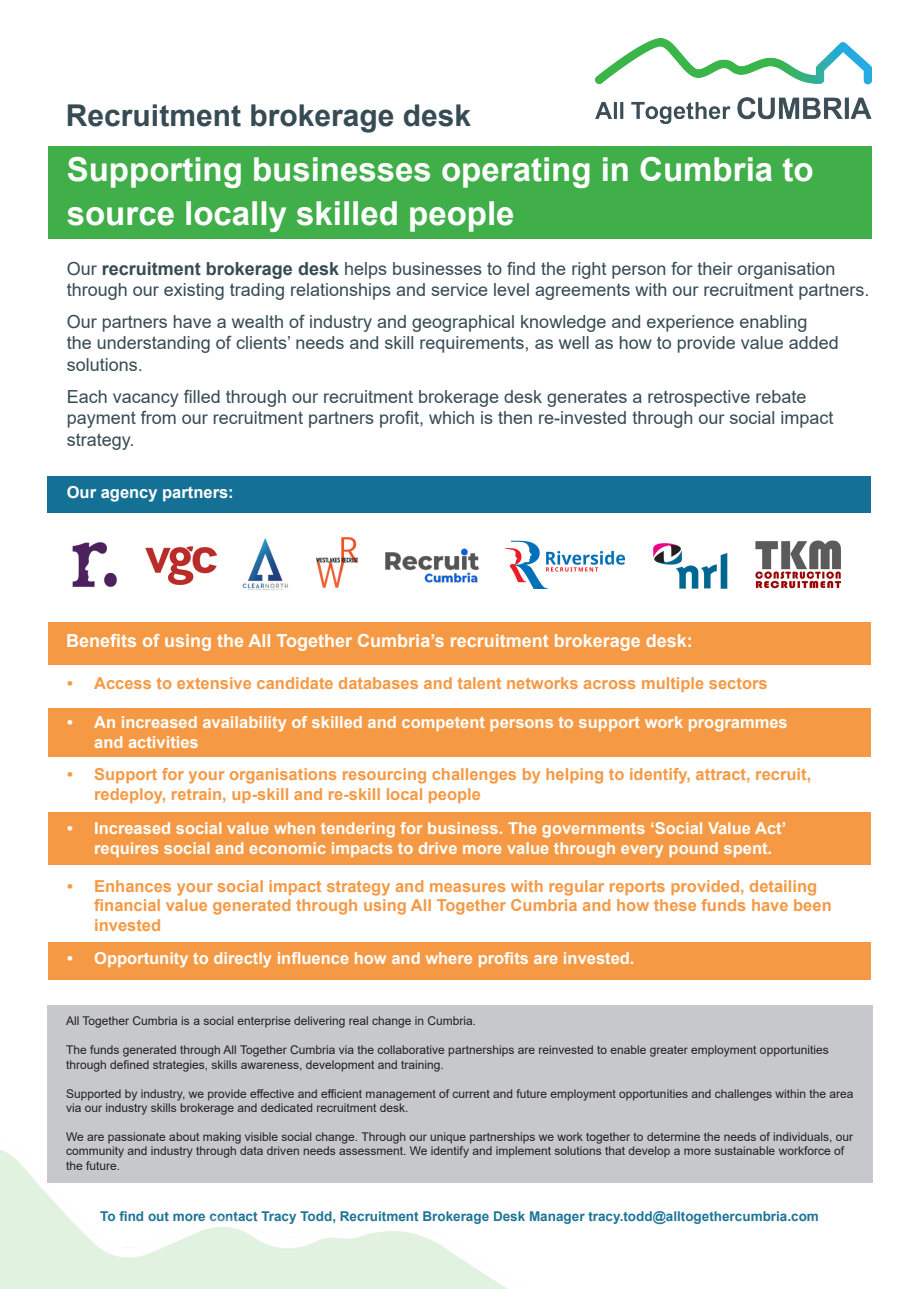
<style>
.page{position:relative;width:919px;height:1289px;background:#fff}
.page>*{position:absolute;margin:0;border:0;box-sizing:border-box;transform-origin:0 0}
.t1{font:700 33px/43.5px "Arial";color:#fff}
.t2{font:700 30px "Arial";color:#364b54}
.t3{font:18px/21.6px "Arial";color:#364b54}
.t4{font:700 18px "Arial";color:#fff}
.t5{font:700 16.5px/19.5px "Arial";color:#f59944}
.t6{font:700 16.5px/19.5px "Arial";color:#fff}
.t7{font:700 13.5px "Arial";color:#1e7497}
.t8{font:12px/14.4px "Arial";color:#231f20}
.s1{font-weight:700}
</style>
<div class="page">
<div style="left:48px;top:942px;width:822px;height:37px;background:#f59944"></div>
<div style="left:48px;top:812px;width:822px;height:52px;background:#f59944"></div>
<div style="left:48px;top:147px;width:823px;height:92px;background:#40ae49"></div>
<div style="left:47px;top:1005px;width:825px;height:177px;background:#c6c8cc"></div>
<div style="left:48px;top:622px;width:822px;height:42px;background:#f59944"></div>
<div style="left:47px;top:476px;width:824px;height:36px;background:#147195"></div>
<img style="left:595px;top:39px;width:276px;height:84px">
<div style="left:48px;top:707px;width:822px;height:49px;background:#f59944"></div>
<img style="left:72px;top:542px;width:45px;height:45px">
<img style="left:145px;top:546px;width:71px;height:38px">
<img style="left:242px;top:538px;width:46px;height:52px">
<img style="left:316px;top:537px;width:43px;height:51px">
<img style="left:385px;top:548px;width:94px;height:35px">
<img style="left:504px;top:540px;width:121px;height:49px">
<img style="left:653px;top:543px;width:75px;height:46px">
<img style="left:755px;top:540px;width:87px;height:48px">
<p class="t2" style="left:66px;top:95px;width:407px">Recruitment brokerage desk</p>
<p class="t1" style="left:67px;top:148px;width:748px">Supporting businesses operating in Cumbria to source locally skilled people</p>
<p class="t3" style="left:67px;top:257px;width:804px">Our <span class="s1">recruitment brokerage desk</span> helps businesses to find the right person for their organisation through our existing trading relationships and service level agreements with our recruitment partners.</p>
<p class="t3" style="left:67px;top:310px;width:773px">Our partners have a wealth of industry and geographical knowledge and experience enabling<br>the understanding of clients’ needs and skill requirements, as well as how to provide value added solutions.</p>
<p class="t3" style="left:67px;top:385px;width:768px">Each vacancy filled through our recruitment brokerage desk generates a retrospective rebate payment from our recruitment partners profit, which is then re-invested through our social impact strategy.</p>
<p class="t6" style="left:67px;top:483px;width:168px">Our agency partners:</p>
<p class="t4" style="left:66px;top:628px;width:628px">Benefits of using the All Together Cumbria’s recruitment brokerage desk:</p>
<p class="t5" style="left:67px;top:674px;width:702px">• Access to extensive candidate databases and talent networks across multiple sectors</p>
<p class="t6" style="left:94px;top:713px;width:695px;text-indent:-27px">• An increased availability of skilled and competent persons to support work programmes and activities</p>
<p class="t5" style="left:94px;top:764px;width:718px;text-indent:-27px">• Support for your organisations resourcing challenges by helping to identify, attract, recruit, redeploy, retrain, up-skill and re-skill local people</p>
<p class="t6" style="left:94px;top:818px;width:693px;text-indent:-27px">• Increased social value when tendering for business. The governments ‘Social Value Act’ requires social and economic impacts to drive more value through every pound spent.</p>
<p class="t5" style="left:94px;top:876px;width:739px;text-indent:-27px">• Enhances your social impact strategy and measures with regular reports provided, detailing financial value generated through using All Together Cumbria and how these funds have been invested</p>
<p class="t6" style="left:67px;top:948px;width:569px">• Opportunity to directly influence how and where profits are invested.</p>
<p class="t8" style="left:66px;top:1013px;width:411px">All Together Cumbria is a social enterprise delivering real change in Cumbria.</p>
<p class="t8" style="left:66px;top:1042px;width:764px">The funds generated through All Together Cumbria via the collaborative partnerships are reinvested to enable greater employment opportunities through defined strategies, skills awareness, development and training.</p>
<p class="t8" style="left:66px;top:1085px;width:788px">Supported by industry, we provide effective and efficient management of current and future employment opportunities and challenges within the area via our industry skills brokerage and dedicated recruitment desk.</p>
<p class="t8" style="left:66px;top:1129px;width:788px">We are passionate about making visible social change. Through our unique partnerships we work together to determine the needs of individuals, our community and industry through data driven needs assessment. We identify and implement solutions that develop a more sustainable workforce of the future.</p>
<p class="t7" style="left:100px;top:1206px;width:720px">To find out more contact Tracy Todd, Recruitment Brokerage Desk Manager tracy.todd@alltogethercumbria.com</p>
</div>
